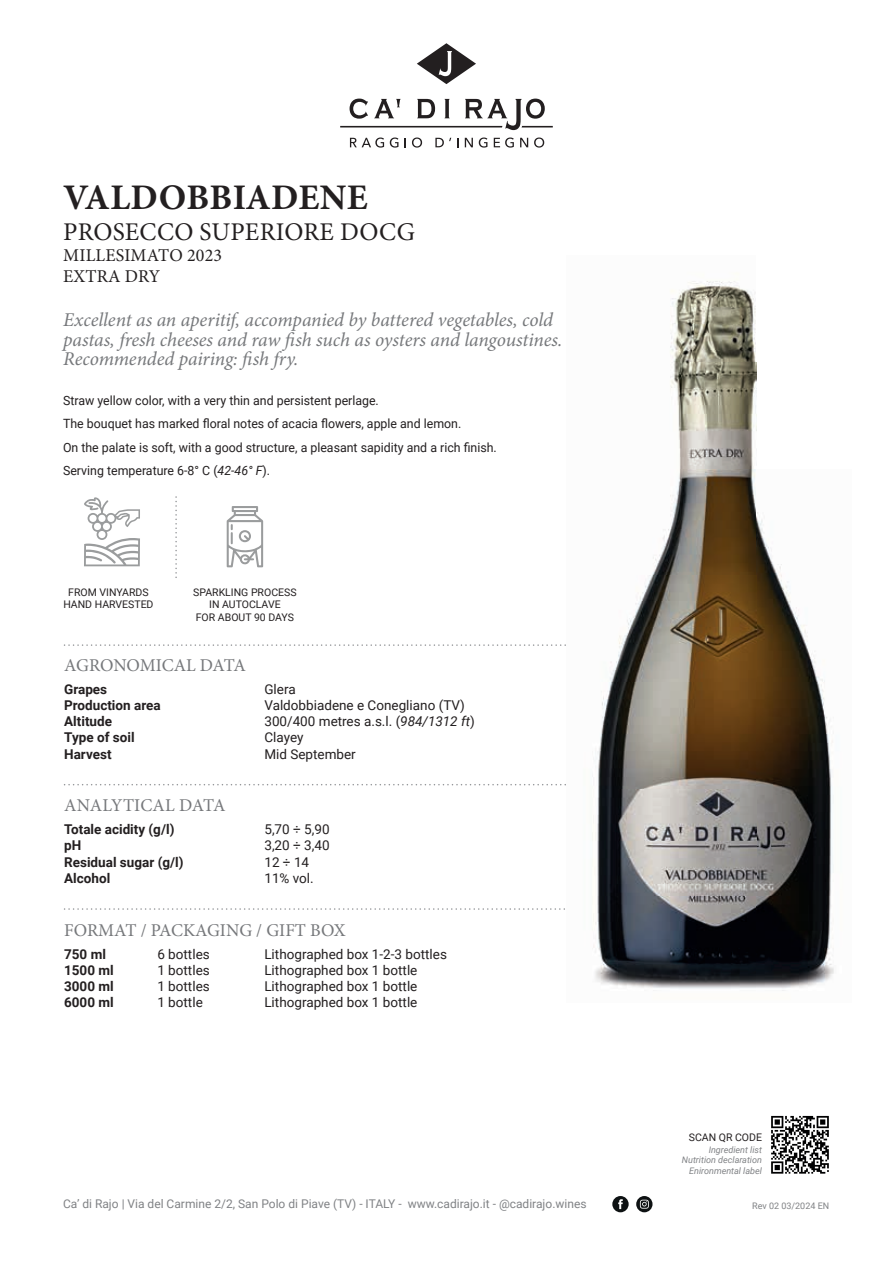
<style>
.page{position:relative;width:893px;height:1263px;background:#fff}
.page>*{position:absolute;margin:0;border:0;box-sizing:border-box;transform-origin:0 0}
.t1{font:700 36px "Minion Pro";letter-spacing:.01em;color:#231f20}
.t2{font:25.5px "Minion Pro";letter-spacing:.01em;color:#231f20}
.t3{font:italic 19.5px/19.5px "Minion Pro";letter-spacing:-.005em;color:#76787b}
.t4{font:18px "Minion Pro";letter-spacing:-.005em;color:#76787b}
.t5{font:18px/21.6px "Minion Pro";letter-spacing:.01em;color:#231f20}
.t6{font:13.5px/16.2px "Roboto";color:#231f20}
.t7{font:700 13.5px/16.2px "Roboto";color:#231f20}
.t8{font:12.75px/23.5px "Roboto";color:#231f20}
.t9{font:12px "Roboto";color:#808285}
.t10{font:10.5px/12.6px "Roboto";color:#231f20;text-align:center}
.t11{font:italic 9px/10.5px "Roboto";color:#808285;text-align:right}
.t12{font:9px "Roboto";color:#808285}
.s1{font-style:italic}
</style>
<div class="page">
<div style="left:612px;top:1196px;width:17px;height:16px;background:#0e1213;border-radius:50%"></div>
<svg style="left:618px;top:1199px;width:5px;height:10px"></svg>
<svg style="left:636px;top:1196px;width:16px;height:16px"></svg>
<svg style="left:640px;top:1200px;width:11px;height:9px"></svg>
<svg style="left:417px;top:43px;width:59px;height:41px"></svg>
<svg style="left:350px;top:99px;width:18px;height:20px"></svg>
<svg style="left:374px;top:99px;width:27px;height:19px"></svg>
<svg style="left:417px;top:99px;width:18px;height:19px"></svg>
<svg style="left:445px;top:99px;width:5px;height:19px"></svg>
<svg style="left:350px;top:138px;width:34px;height:10px"></svg>
<svg style="left:390px;top:138px;width:8px;height:10px"></svg>
<svg style="left:412px;top:138px;width:10px;height:10px"></svg>
<svg style="left:435px;top:138px;width:16px;height:9px"></svg>
<svg style="left:465px;top:138px;width:8px;height:9px"></svg>
<svg style="left:479px;top:138px;width:8px;height:10px"></svg>
<svg style="left:494px;top:138px;width:20px;height:10px"></svg>
<svg style="left:520px;top:138px;width:8px;height:9px"></svg>
<svg style="left:534px;top:138px;width:10px;height:10px"></svg>
<hr style="left:340px;top:126px;width:162px;height:1px;background:#231f20">
<svg style="left:465px;top:99px;width:88px;height:31px"></svg>
<svg style="left:175px;top:496px;width:2px;height:82px"></svg>
<svg style="left:227px;top:506px;width:36px;height:61px"></svg>
<svg style="left:84px;top:497px;width:56px;height:69px"></svg>
<img style="left:592px;top:281px;width:242px;height:710px">
<svg style="left:771px;top:1116px;width:58px;height:57px"></svg>
<svg style="left:64px;top:644px;width:502px;height:2px"></svg>
<svg style="left:64px;top:784px;width:502px;height:1px"></svg>
<svg style="left:64px;top:908px;width:501px;height:2px"></svg>
<h1 class="t1" style="left:63px;top:172px;width:306px">VALDOBBIADENE</h1>
<h2 class="t2" style="left:63px;top:214px;width:353px">PROSECCO SUPERIORE DOCG</h2>
<h3 class="t5" style="left:63px;top:244px;width:161px">MILLESIMATO 2023<br>EXTRA DRY</h3>
<h3 class="t3" style="left:63px;top:310px;width:501px">Excellent as an aperitif, accompanied by battered vegetables, cold pastas, fresh cheeses and raw sh such as oysters and langoustines.<br>Recommended pairing: sh fry.</h3>
<p class="t8" style="left:63px;top:388px;width:435px">Straw yellow color, with a very thin and persistent perlage.<br>The bouquet has marked floral notes of acacia flowers, apple and lemon.<br>On the palate is soft, with a good structure, a pleasant sapidity and a rich finish.<br>Serving temperature 6-8° C (<span class="s1">42-46° F</span>).</p>
<p class="t10" style="left:63px;top:585px;width:92px">FROM VINYARDS<br>HAND HARVESTED</p>
<p class="t10" style="left:193px;top:585px;width:105px">SPARKLING PROCESS<br>IN AUTOCLAVE<br>FOR ABOUT 90 DAYS</p>
<h3 class="t4" style="left:64px;top:653px;width:183px">AGRONOMICAL DATA</h3>
<p class="t7" style="left:64px;top:680px;width:98px">Grapes<br>Production area<br>Altitude<br>Type of soil<br>Harvest</p>
<h3 class="t4" style="left:64px;top:793px;width:163px">ANALYTICAL DATA</h3>
<p class="t7" style="left:64px;top:821px;width:121px">Totale acidity (g/l) pH<br>Residual sugar (g/l)<br>Alcohol</p>
<p class="t6" style="left:264px;top:680px;width:212px">Glera<br>Valdobbiadene e Conegliano (TV)<br>300/400 metres a.s.l. (<span class="s1">984/1312 ft</span>)<br>Clayey<br>Mid September</p>
<p class="t6" style="left:264px;top:821px;width:67px">5,70 ÷ 5,90<br>3,20 ÷ 3,40<br>12 ÷ 14<br>11% vol.</p>
<h3 class="t4" style="left:64px;top:918px;width:283px">FORMAT / PACKAGING / GIFT BOX</h3>
<p class="t7" style="left:64px;top:945px;width:51px">750 ml<br>1500 ml<br>3000 ml<br>6000 ml</p>
<p class="t6" style="left:157px;top:945px;width:54px;text-align:justify">6 bottles 1 bottles 1 bottles 1 bottle</p>
<p class="t6" style="left:264px;top:945px;width:184px">Lithographed box 1-2-3 bottles<br>Lithographed box 1 bottle<br>Lithographed box 1 bottle<br>Lithographed box 1 bottle</p>
<p class="t10" style="left:689px;top:1130px;width:75px">SCAN QR CODE</p>
<p class="t11" style="left:682px;top:1144px;width:82px">Ingredient list<br>Nutrition declaration<br>Enironmental label</p>
<p class="t9" style="left:63px;top:1195px;width:525px">Ca’ di Rajo | Via del Carmine 2/2, San Polo di Piave (TV) - ITALY - www.cadirajo.it - @cadirajo.wines</p>
<p class="t12" style="left:752px;top:1199px;width:79px">Rev 02 03/2024 EN</p>
</div>
